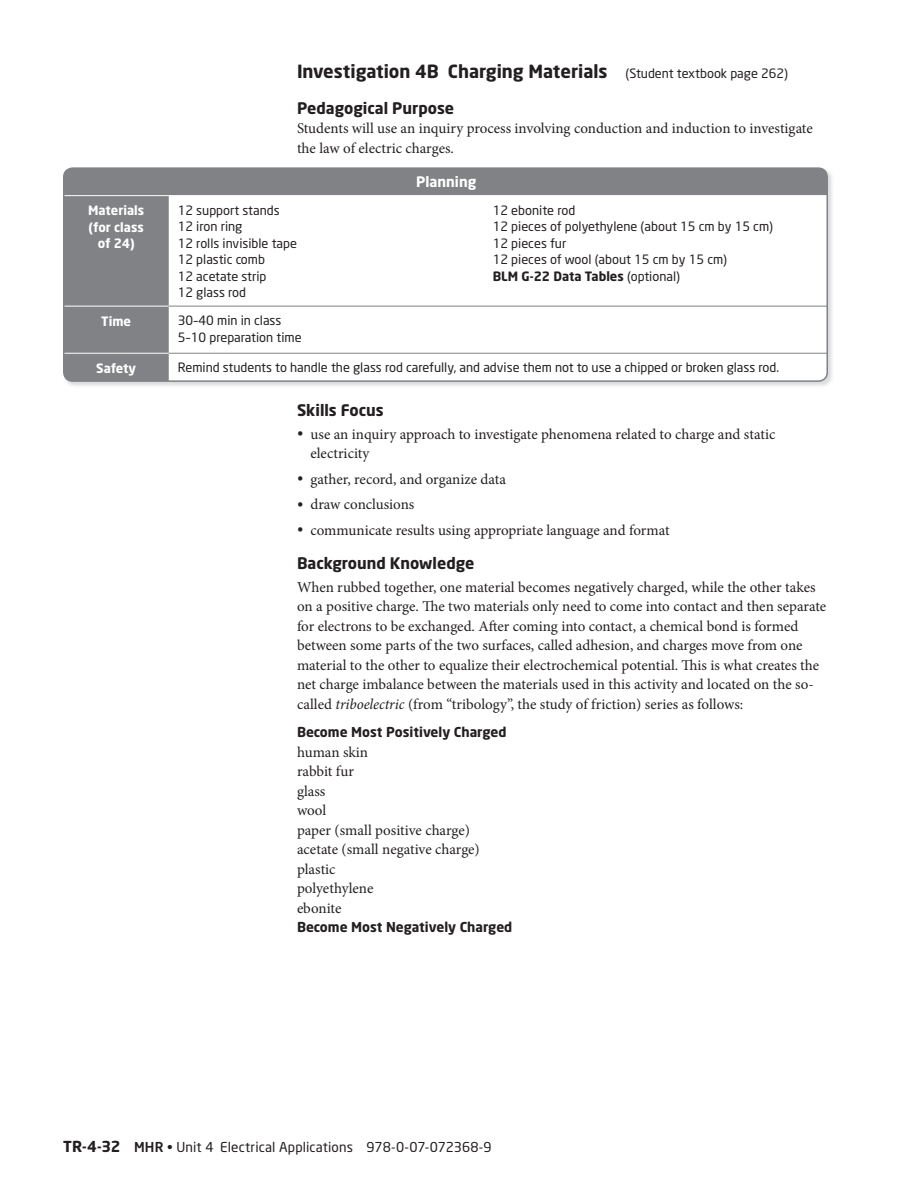
<style>
.page{position:relative;width:918px;height:1188px;background:#fff}
.page>*{position:absolute;margin:0;border:0;box-sizing:border-box;transform-origin:0 0}
.t1{font:700 18px "Neo Sans";color:#231f20}
.t2{font:700 15.75px "Neo Sans";color:#231f20}
.t3{font:15px/19.5px "Minion Pro";color:#231f20}
.t4{font:700 14.25px "Neo Sans";color:#fff}
.t5{font:13.5px "Neo Sans";letter-spacing:.005em;color:#231f20}
.t6{font:700 13.5px "Neo Sans";color:#231f20}
.t7{font:12.75px/16.5px "Neo Sans";color:#231f20}
.t8{font:700 12.75px/16.5px "Neo Sans";color:#fff;text-align:center}
.t9{font:700 12.75px "Neo Sans";color:#231f20}
.s1{font-weight:400;font-size:12.75px}
.s2{font-weight:400}
.s3{font-size:16.5px}
.s4{font-style:italic}
.s5{font-weight:700;font-size:15px}
.s6{font-weight:500}
</style>
<div class="page">
<img style="left:63px;top:171px;width:769px;height:215px">
<svg style="left:64px;top:169px;width:763px;height:212px;fill:#808285"></svg>
<svg style="left:66px;top:195px;width:759px;height:159px"></svg>
<hr style="left:169px;top:306px;width:658px;height:1px;background:#808285">
<hr style="left:169px;top:353px;width:658px;height:1px;background:#808285">
<div style="left:63px;top:167px;width:765px;height:215px;border:2px solid #808285;border-radius:9px"></div>
<p class="t1" style="left:297px;top:64px;width:493px">Investigation 4B Charging Materials <span class="s1">(Student textbook page 262)</span></p>
<p class="t2" style="left:297px;top:102px;width:159px">Pedagogical Purpose</p>
<p class="t3" style="left:297px;top:120px;width:517px">Students will use an inquiry process involving conduction and induction to investigate the law of electric charges.</p>
<p class="t4" style="left:416px;top:176px;width:62px">Planning</p>
<p class="t8" style="left:88px;top:203px;width:58px">Materials (for class of 24)</p>
<p class="t7" style="left:178px;top:203px;width:104px">12 support stands</p>
<p class="t7" style="left:493px;top:203px;width:84px">12 ebonite rod</p>
<p class="t7" style="left:178px;top:219px;width:66px">12 iron ring</p>
<p class="t7" style="left:493px;top:219px;width:282px">12 pieces of polyethylene (about 15 cm by 15 cm)</p>
<p class="t7" style="left:178px;top:236px;width:121px">12 rolls invisible tape</p>
<p class="t7" style="left:493px;top:236px;width:75px">12 pieces fur</p>
<p class="t7" style="left:178px;top:252px;width:89px">12 plastic comb</p>
<p class="t7" style="left:493px;top:252px;width:236px">12 pieces of wool (about 15 cm by 15 cm)</p>
<p class="t7" style="left:178px;top:269px;width:90px">12 acetate strip</p>
<p class="t9" style="left:493px;top:271px;width:189px">BLM G-22 Data Tables <span class="s2">(optional)</span></p>
<p class="t7" style="left:178px;top:285px;width:70px">12 glass rod</p>
<p class="t8" style="left:101px;top:314px;width:31px">Time</p>
<p class="t7" style="left:178px;top:313px;width:125px">30–40 min in class<br>5–10 preparation time</p>
<p class="t8" style="left:96px;top:361px;width:41px">Safety</p>
<p class="t7" style="left:178px;top:360px;width:603px">Remind students to handle the glass rod carefully, and advise them not to use a chipped or broken glass rod.</p>
<p class="t2" style="left:297px;top:404px;width:88px">Skills Focus</p>
<p class="t3" style="left:310px;top:426px;width:466px;text-indent:-14px"><span class="s3">•</span> use an inquiry approach to investigate phenomena related to charge and static electricity</p>
<p class="t3" style="left:297px;top:471px;width:211px"><span class="s3">•</span> gather, record, and organize data</p>
<p class="t3" style="left:297px;top:496px;width:119px"><span class="s3">•</span> draw conclusions</p>
<p class="t3" style="left:297px;top:522px;width:374px"><span class="s3">•</span> communicate results using appropriate language and format</p>
<p class="t2" style="left:297px;top:557px;width:179px">Background Knowledge</p>
<p class="t3" style="left:297px;top:579px;width:531px">When rubbed together, one material becomes negatively charged, while the other takes on a positive charge. The two materials only need to come into contact and then separate for electrons to be exchanged. After coming into contact, a chemical bond is formed between some parts of the two surfaces, called adhesion, and charges move from one material to the other to equalize their electrochemical potential. This is what creates the net charge imbalance between the materials used in this activity and located on the so&shy;called <span class="s4">triboelectric</span> (from “tribology”, the study of friction) series as follows:</p>
<p class="t6" style="left:297px;top:727px;width:211px">Become Most Positively Charged</p>
<p class="t3" style="left:297px;top:744px;width:184px">human skin<br>rabbit fur<br>glass<br>wool<br>paper (small positive charge) acetate (small negative charge) plastic<br>polyethylene<br>ebonite</p>
<p class="t6" style="left:297px;top:922px;width:217px">Become Most Negatively Charged</p>
<p class="t5" style="left:63px;top:1142px;width:430px"><span class="s5">TR-4-32</span> <span class="s6">MHR</span> • Unit 4 Electrical Applications 978-0-07-072368-9</p>
</div>
